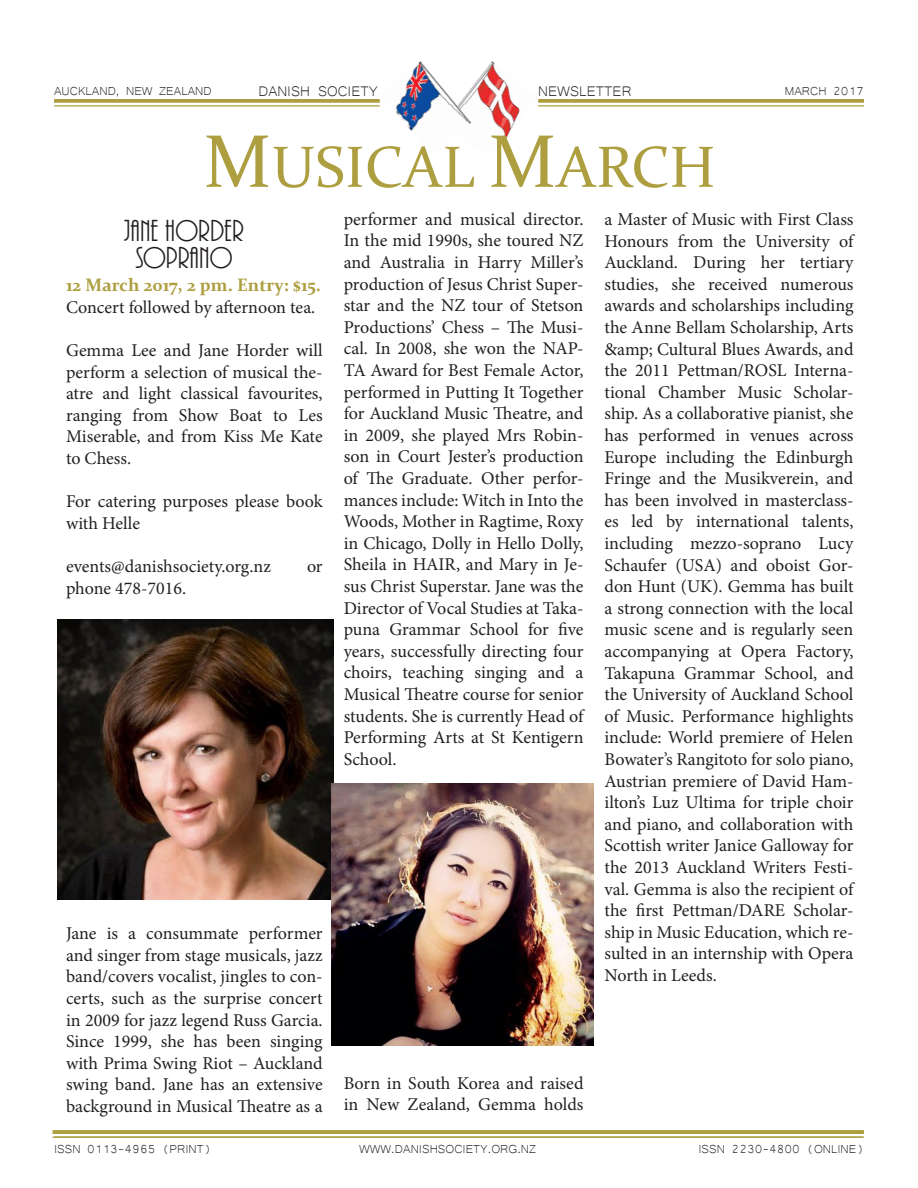
<style>
.page{position:relative;width:918px;height:1188px;background:#fff}
.page>*{position:absolute;margin:0;border:0;box-sizing:border-box;transform-origin:0 0}
.t1{font:58.5px "Constantia";color:#ad9e40}
.t2{font:31.5px "ARBONNIE";color:#231f20}
.t3{font:18px/21.6px "Minion Pro";color:#231f20;text-align:justify}
.t4{font:700 18px "Constantia";color:#ad9e40}
.t5{font:18px "Microsoft Yi Baiti";color:#231f20}
.t6{font:15px "Microsoft Yi Baiti";color:#231f20}
.s1{font-size:75px}
</style>
<div class="page">
<svg style="left:54px;top:99px;width:326px;height:4px"></svg>
<hr style="left:54px;top:105px;width:326px;height:2px;background:#ad9e40">
<svg style="left:538px;top:99px;width:326px;height:4px"></svg>
<hr style="left:538px;top:105px;width:326px;height:2px;background:#ad9e40">
<hr style="left:54px;top:1136px;width:810px;height:2px;background:#ad9e40">
<img style="left:471px;top:61px;width:49px;height:79px">
<img style="left:471px;top:109px;width:30px;height:31px">
<img style="left:395px;top:61px;width:76px;height:70px">
<hr style="left:52px;top:1130px;width:810px;height:4px;background:#ad9e40">
<hr style="left:52px;top:1136px;width:810px;height:2px;background:#ad9e40">
<img style="left:57px;top:620px;width:276px;height:279px">
<img style="left:332px;top:783px;width:262px;height:262px">
<p class="t6" style="left:54px;top:82px;width:159px">AUCKLAND, NEW ZEALAND</p>
<p class="t5" style="left:258px;top:81px;width:121px">DANISH SOCIETY</p>
<p class="t5" style="left:538px;top:81px;width:95px">NEWSLETTER</p>
<p class="t6" style="left:785px;top:82px;width:81px">MARCH 2017</p>
<p class="t1" style="left:204px;top:127px;width:513px"><span class="s1">M</span>USICAL <span class="s1">M</span>ARCH</p>
<p class="t2" style="left:124px;top:215px;width:121px">JANE HORDER</p>
<p class="t2" style="left:136px;top:242px;width:98px">SOPRANO</p>
<p class="t4" style="left:66px;top:273px;width:256px">12 March 2017, 2 pm. Entry: $15.</p>
<p class="t3" style="left:66px;top:296px;width:251px">Concert followed by afternoon tea.</p>
<p class="t3" style="left:66px;top:340px;width:258px">Gemma Lee and Jane Horder will perform a selection of musical the&shy;atre and light classical favourites, ranging from Show Boat to Les Miserable, and from Kiss Me Kate to Chess.</p>
<p class="t3" style="left:66px;top:491px;width:258px">For catering purposes please book with Helle</p>
<p class="t3" style="left:66px;top:556px;width:206px">events@danishsociety.org.nz</p>
<p class="t3" style="left:307px;top:556px;width:17px">or</p>
<p class="t3" style="left:66px;top:577px;width:122px">phone 478-7016.</p>
<p class="t3" style="left:344px;top:208px;width:241px">performer and musical director.<br>In the mid 1990s, she toured NZ and Australia in Harry Miller’s production of Jesus Christ Super&shy;star and the NZ tour of Stetson Productions’ Chess – The Musi&shy;cal. In 2008, she won the NAP-TA Award for Best Female Actor, performed in Putting It Together for Auckland Music Theatre, and in 2009, she played Mrs Robin&shy;son in Court Jester’s production of The Graduate. Other perfor&shy;mances include: Witch in Into the Woods, Mother in Ragtime, Roxy in Chicago, Dolly in Hello Dolly, Sheila in HAIR, and Mary in Je&shy;sus Christ Superstar. Jane was the Director of Vocal Studies at Taka&shy;puna Grammar School for five years, successfully directing four choirs, teaching singing and a Musical Theatre course for senior students. She is currently Head of Performing Arts at St Kentigern School.</p>
<p class="t3" style="left:604px;top:209px;width:251px">a Master of Music with First Class Honours from the University of Auckland. During her tertiary studies, she received numerous awards and scholarships including the Anne Bellam Scholarship, Arts &amp;amp; Cultural Blues Awards, and the 2011 Pettman/ROSL Interna&shy;tional Chamber Music Scholar&shy;ship. As a collaborative pianist, she has performed in venues across Europe including the Edinburgh Fringe and the Musikverein, and has been involved in masterclass&shy;es led by international talents, including mezzo-soprano Lucy Schaufer (USA) and oboist Gor&shy;don Hunt (UK). Gemma has built a strong connection with the local music scene and is regularly seen accompanying at Opera Factory, Takapuna Grammar School, and the University of Auckland School of Music. Performance highlights include: World premiere of Helen Bowater’s Rangitoto for solo piano, Austrian premiere of David Ham&shy;ilton’s Luz Ultima for triple choir and piano, and collaboration with Scottish writer Janice Galloway for the 2013 Auckland Writers Festi&shy;val. Gemma is also the recipient of the first Pettman/DARE Scholar&shy;ship in Music Education, which re&shy;sulted in an internship with Opera North in Leeds.</p>
<p class="t3" style="left:66px;top:923px;width:258px">Jane is a consummate performer and singer from stage musicals, jazz band/covers vocalist, jingles to con&shy;certs, such as the surprise concert in 2009 for jazz legend Russ Garcia.<br>Since 1999, she has been singing with Prima Swing Riot – Auckland swing band. Jane has an extensive background in Musical Theatre as a</p>
<p class="t3" style="left:344px;top:1072px;width:241px">Born in South Korea and raised in New Zealand, Gemma holds</p>
<p class="t6" style="left:54px;top:1140px;width:159px">ISSN 0113-4965 (PRINT)</p>
<p class="t6" style="left:359px;top:1141px;width:179px">WWW.DANISHSOCIETY.ORG.NZ</p>
<p class="t6" style="left:698px;top:1140px;width:167px">ISSN 2230-4800 (ONLINE)</p>
</div>
